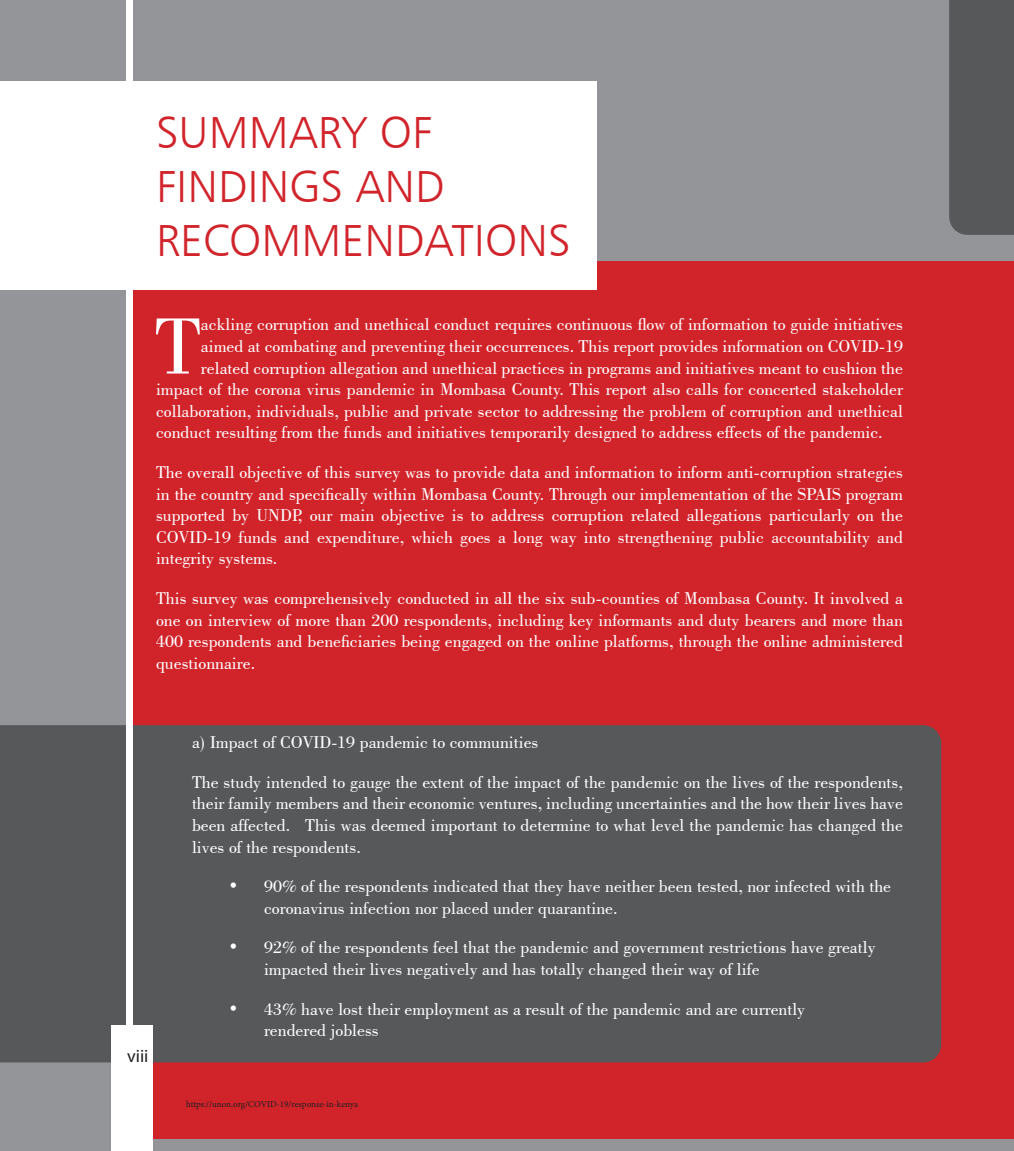
<style>
.page{position:relative;width:1014px;height:1151px;background:#fff}
.page>*{position:absolute;margin:0;border:0;box-sizing:border-box;transform-origin:0 0}
.t1{font:83.7px "Bodoni BT";color:#fff}
.t2{font:45px/54px "Humanist 777 BT Light B";color:#d1232a}
.t3{font:18px/21.6px "Bodoni BT";color:#fff;text-align:justify}
.t4{font:18px "Myriad Pro";color:#231f20}
.t5{font:9px "Minion Pro";letter-spacing:-.005em;color:#231f20}
</style>
<div class="page">
<div style="left:0;top:0;width:1014px;height:1150px;background:#939598"></div>
<div style="left:949px;top:0;width:65px;height:235px;background:#57585a"></div>
<div style="left:132px;top:261px;width:882px;height:877px;background:#d1232a"></div>
<div style="left:0;top:81px;width:597px;height:209px;background:#fff"></div>
<div style="left:0;top:725px;width:941px;height:337px;background:#57585a"></div>
<div style="left:126px;top:0;width:7px;height:1150px;background:#fff"></div>
<div style="left:111px;top:1025px;width:41px;height:125px;background:#fff"></div>
<p class="t2" style="left:156px;top:104px;width:416px">SUMMARY OF<br>FINDINGS AND<br>RECOMMENDATIONS</p>
<p class="t1" style="left:155px;top:295px;width:47px">T</p>
<p class="t3" style="left:201px;top:313px;width:704px">ackling corruption and unethical conduct requires continuous flow of information to guide initiatives</p>
<p class="t3" style="left:201px;top:335px;width:704px">aimed at combating and preventing their occurrences. This report provides information on COVID-19</p>
<p class="t3" style="left:201px;top:356px;width:704px">related corruption allegation and unethical practices in programs and initiatives meant to cushion the</p>
<p class="t3" style="left:156px;top:378px;width:748px">impact of the corona virus pandemic in Mombasa County. This report also calls for concerted stakeholder</p>
<p class="t3" style="left:156px;top:400px;width:748px">collaboration, individuals, public and private sector to addressing the problem of corruption and unethical</p>
<p class="t3" style="left:156px;top:421px;width:728px">conduct resulting from the funds and initiatives temporarily designed to address effects of the pandemic.</p>
<p class="t3" style="left:156px;top:461px;width:749px">The overall objective of this survey was to provide data and information to inform anti-corruption strategies in the country and specifically within Mombasa County. Through our implementation of the SPAIS program supported by UNDP, our main objective is to address corruption related allegations particularly on the COVID-19 funds and expenditure, which goes a long way into strengthening public accountability and integrity systems.</p>
<p class="t3" style="left:156px;top:587px;width:748px">This survey was comprehensively conducted in all the six sub-counties of Mombasa County. It involved a one on interview of more than 200 respondents, including key informants and duty bearers and more than 400 respondents and beneficiaries being engaged on the online platforms, through the online administered questionnaire.</p>
<p class="t4" style="left:127px;top:1044px;width:23px">viii</p>
<p class="t3" style="left:192px;top:731px;width:348px">a) Impact of COVID-19 pandemic to communities</p>
<p class="t3" style="left:192px;top:770px;width:712px">The study intended to gauge the extent of the impact of the pandemic on the lives of the respondents, their family members and their economic ventures, including uncertainties and the how their lives have been affected. This was deemed important to determine to what level the pandemic has changed the lives of the respondents.</p>
<p class="t3" style="left:264px;top:875px;width:629px;text-indent:-36px">• 90% of the respondents indicated that they have neither been tested, nor infected with the coronavirus infection nor placed under quarantine.</p>
<p class="t3" style="left:264px;top:936px;width:613px;text-indent:-36px">• 92% of the respondents feel that the pandemic and government restrictions have greatly impacted their lives negatively and has totally changed their way of life</p>
<p class="t3" style="left:264px;top:997px;width:543px;text-indent:-36px">• 43% have lost their employment as a result of the pandemic and are currently rendered jobless</p>
<p class="t5" style="left:186px;top:1098px;width:173px">https://unon.org/COVID-19/response-in-kenya</p>
</div>
